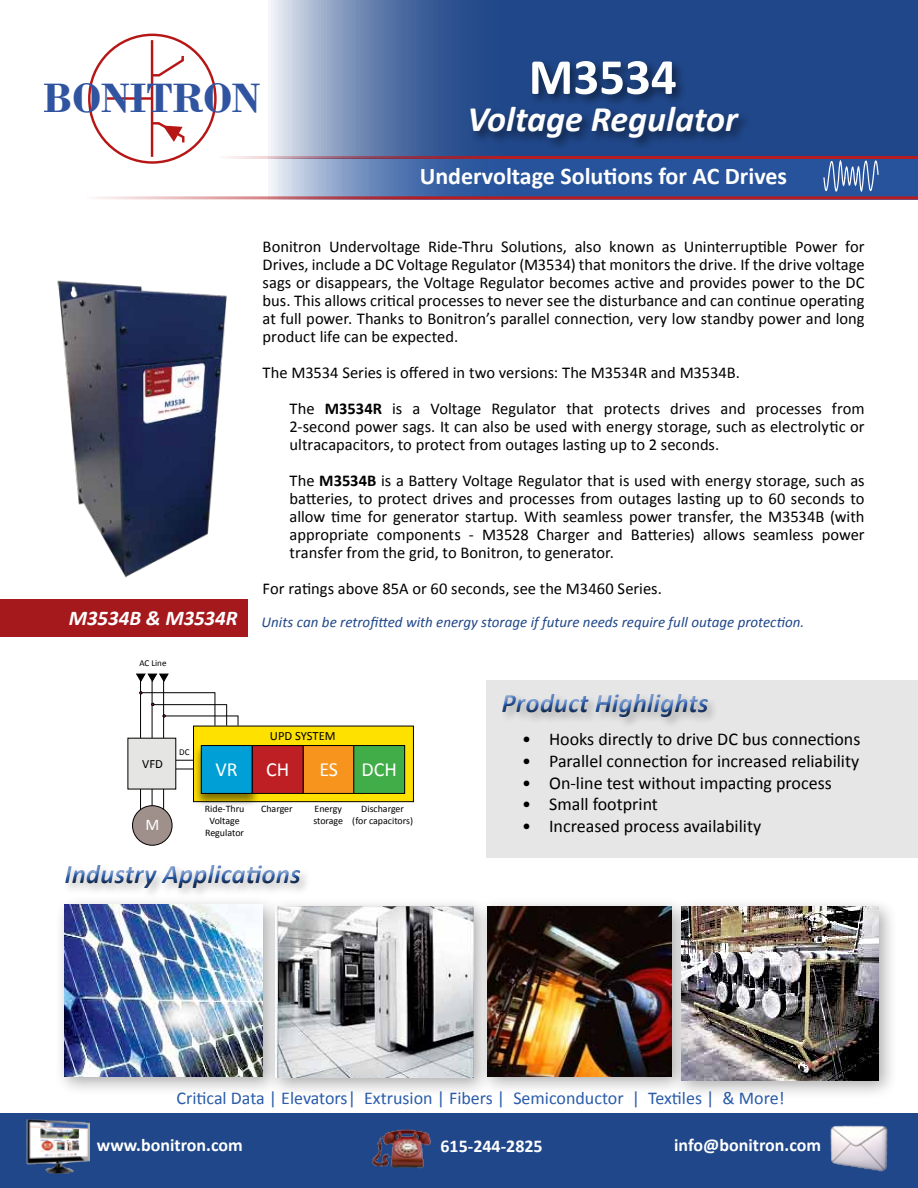
<style>
.page{position:relative;width:918px;height:1188px;background:#fff}
.page>*{position:absolute;margin:0;border:0;box-sizing:border-box;transform-origin:0 0}
.t1{font:700 51px "Calibri";color:#fff}
.t2{font:700 43.2px "Bodoni";color:#3154a1}
.t3{font:italic 700 36px "Calibri";color:#fff}
.t4{font:italic 700 27px "Calibri";color:#2a5caa}
.t5{font:700 24px "Calibri";color:#fff}
.t6{font:italic 700 21px "Calibri";letter-spacing:-.005em;color:#fff}
.t7{font:20.1px "Calibri";color:#fff}
.t8{font:18px "Calibri";color:#000}
.t9{font:18px "Calibri";color:#2a5caa}
.t10{font:700 18px "Calibri";color:#fff}
.t11{font:16.5px/18px "Calibri";color:#000;text-align:justify}
.t12{font:16.2px "Calibri";color:#fff}
.t13{font:italic 15px "Calibri";color:#204789}
.t14{font:12.6px "Calibri";color:#000}
.t15{font:9.9px/11.9px "Calibri";color:#000;text-align:center}
.t16{font:9px "Calibri";color:#000}
.s1{font-weight:700}
</style>
<div class="page">
<div style="left:0;top:1113px;width:918px;height:75px;background:#204789"></div>
<img style="left:372px;top:1129px;width:59px;height:39px">
<img style="left:27px;top:1119px;width:62px;height:54px">
<img style="left:830px;top:1125px;width:58px;height:47px">
<div style="left:56px;top:858px;width:255px;height:37px;background:#000;opacity:.75"></div>
<div style="left:477px;top:896px;width:214px;height:200px;background:#000;opacity:.33"></div>
<img style="left:493px;top:906px;width:178px;height:170px">
<div style="left:54px;top:895px;width:228px;height:202px;background:#000;opacity:.33"></div>
<img style="left:64px;top:905px;width:199px;height:172px">
<div style="left:671px;top:896px;width:227px;height:205px;background:#000;opacity:.33"></div>
<img style="left:681px;top:907px;width:198px;height:173px">
<div style="left:265px;top:896px;width:228px;height:202px;background:#000;opacity:.33"></div>
<img style="left:275px;top:907px;width:198px;height:171px">
<svg style="left:268px;top:159px;width:650px;height:41px;background:#4368a7"></svg>
<svg style="left:268px;top:0;width:650px;height:156px;background:#43649b"></svg>
<hr style="left:218px;top:156px;width:700px;height:3px;background:#b61d22">
<hr style="left:86px;top:196px;width:832px;height:3px;background:#b61d22">
<svg style="left:823px;top:160px;width:56px;height:31px;background:#5a7cb4"></svg>
<div style="left:468px;top:58px;width:284px;height:93px;background:#000;opacity:.5"></div>
<div style="left:486px;top:680px;width:432px;height:178px;background:#e6e6e6"></div>
<div style="left:493px;top:687px;width:226px;height:39px;background:#000;opacity:.75"></div>
<img style="left:57px;top:280px;width:170px;height:298px">
<hr style="left:151px;top:40px;width:2px;height:117px;background:#b61615">
<svg style="left:153px;top:56px;width:31px;height:23px"></svg>
<hr style="left:115px;top:97px;width:37px;height:3px;background:#b61615">
<svg style="left:107px;top:97px;width:8px;height:3px"></svg>
<svg style="left:153px;top:120px;width:32px;height:22px"></svg>
<div style="left:0;top:599px;width:247px;height:38px;background:#a5181c"></div>
<div style="left:194px;top:726px;width:219px;height:76px;background:#ffe100"></div>
<div style="left:193px;top:726px;width:221px;height:76px;border:1px solid #000"></div>
<svg style="left:226px;top:705px;width:1px;height:21px"></svg>
<hr style="left:215px;top:692px;width:1px;height:34px;background:#000">
<svg style="left:136px;top:673px;width:33px;height:9px"></svg>
<hr style="left:163px;top:681px;width:1px;height:137px;background:#000">
<hr style="left:152px;top:681px;width:1px;height:137px;background:#000">
<hr style="left:140px;top:681px;width:1px;height:137px;background:#000">
<svg style="left:176px;top:769px;width:17px;height:1px"></svg>
<svg style="left:176px;top:760px;width:17px;height:1px"></svg>
<div style="left:128px;top:738px;width:48px;height:51px;background:#e5e6e3"></div>
<div style="left:133px;top:806px;width:39px;height:39px;background:#a0908c;border-radius:50%"></div>
<div style="left:132px;top:805px;width:41px;height:41px;border:1px solid #000;border-radius:50%"></div>
<div style="left:193px;top:744px;width:68px;height:64px;background:#000;opacity:.5"></div>
<div style="left:201px;top:746px;width:51px;height:47px;background:#00a0d6"></div>
<div style="left:201px;top:745px;width:52px;height:49px;border:1px solid #000"></div>
<div style="left:252px;top:746px;width:51px;height:47px;background:#be1f24"></div>
<div style="left:252px;top:745px;width:52px;height:49px;border:1px solid #000"></div>
<hr style="left:164px;top:716px;width:74px;height:1px;background:#000">
<hr style="left:153px;top:704px;width:74px;height:1px;background:#000">
<hr style="left:141px;top:692px;width:74px;height:1px;background:#000">
<svg style="left:162px;top:714px;width:4px;height:4px"></svg>
<div style="left:303px;top:746px;width:51px;height:47px;background:#f7941e"></div>
<div style="left:303px;top:745px;width:52px;height:49px;border:1px solid #000"></div>
<div style="left:354px;top:746px;width:51px;height:47px;background:#41ad49"></div>
<div style="left:353px;top:745px;width:52px;height:49px;border:1px solid #000"></div>
<h2 class="t2" style="left:44px;top:72px;width:218px">BONITRON</h2>
<h1 class="t1" style="left:529px;top:45px;width:150px">M3534</h1>
<h3 class="t3" style="left:468px;top:97px;width:272px">Voltage Regulator</h3>
<h3 class="t5" style="left:420px;top:161px;width:369px">Undervoltage Solutions for AC Drives</h3>
<p class="t6" style="left:69px;top:605px;width:170px">M3534B &amp; M3534R</p>
<p class="t16" style="left:139px;top:658px;width:29px">AC Line</p>
<p class="t11" style="left:263px;top:237px;width:604px">Bonitron Undervoltage Ride-Thru Solutions, also known as Uninterruptible Power for Drives, include a DC Voltage Regulator (M3534) that monitors the drive. If the drive voltage sags or disappears, the Voltage Regulator becomes active and provides power to the DC bus. This allows critical processes to never see the disturbance and can continue operating at full power. Thanks to Bonitron’s parallel connection, very low standby power and long product life can be expected.</p>
<p class="t11" style="left:290px;top:354px;width:577px;line-height:36px;text-indent:-27px">The M3534 Series is offered in two versions: The M3534R and M3534B.<br>The <span class="s1">M3534R</span> is a Voltage Regulator that protects drives and processes from</p>
<p class="t11" style="left:290px;top:417px;width:577px">2-second power sags. It can also be used with energy storage, such as electrolytic or ultracapacitors, to protect from outages lasting up to 2 seconds.</p>
<p class="t11" style="left:290px;top:471px;width:577px">The <span class="s1">M3534B</span> is a Battery Voltage Regulator that is used with energy storage, such as batteries, to protect drives and processes from outages lasting up to 60 seconds to allow time for generator startup. With seamless power transfer, the M3534B (with appropriate components - M3528 Charger and Batteries) allows seamless power transfer from the grid, to Bonitron, to generator.</p>
<p class="t11" style="left:263px;top:579px;width:401px">For ratings above 85A or 60 seconds, see the M3460 Series.</p>
<p class="t13" style="left:262px;top:612px;width:544px">Units can be retrofitted with energy storage if future needs require full outage protection.</p>
<p class="t14" style="left:142px;top:756px;width:22px">VFD</p>
<p class="t12" style="left:145px;top:815px;width:15px">M</p>
<p class="t16" style="left:179px;top:747px;width:12px">DC</p>
<p class="t14" style="left:270px;top:728px;width:67px">UPD SYSTEM</p>
<p class="t7" style="left:215px;top:757px;width:24px">VR</p>
<p class="t7" style="left:266px;top:757px;width:25px">CH</p>
<p class="t7" style="left:319px;top:757px;width:79px">ES DCH</p>
<p class="t15" style="left:205px;top:803px;width:41px">Ride-Thru<br>Voltage<br>Regulator</p>
<p class="t15" style="left:261px;top:803px;width:33px">Charger</p>
<p class="t15" style="left:313px;top:802px;width:31px;text-align:left">Energy storage</p>
<p class="t15" style="left:352px;top:802px;width:62px">Discharger<br>(for capacitors)</p>
<h3 class="t4" style="left:64px;top:858px;width:238px">Industry Applications</h3>
<h3 class="t4" style="left:502px;top:687px;width:208px">Product Highlights</h3>
<p class="t8" style="left:522px;top:728px;width:340px">• Hooks directly to drive DC bus connections</p>
<p class="t8" style="left:522px;top:750px;width:339px">• Parallel connection for increased reliability</p>
<p class="t8" style="left:522px;top:772px;width:311px">• On-line test without impacting process</p>
<p class="t8" style="left:522px;top:793px;width:137px">• Small footprint</p>
<p class="t8" style="left:522px;top:815px;width:241px">• Increased process availability</p>
<p class="t9" style="left:177px;top:1087px;width:610px">Critical Data | Elevators| Extrusion | Fibers | Semiconductor | Textiles | &amp; More!</p>
<p class="t10" style="left:97px;top:1133px;width:147px">www.bonitron.com</p>
<p class="t10" style="left:440px;top:1134px;width:104px">615-244-2825</p>
<p class="t10" style="left:674px;top:1133px;width:148px">info@bonitron.com</p>
</div>
